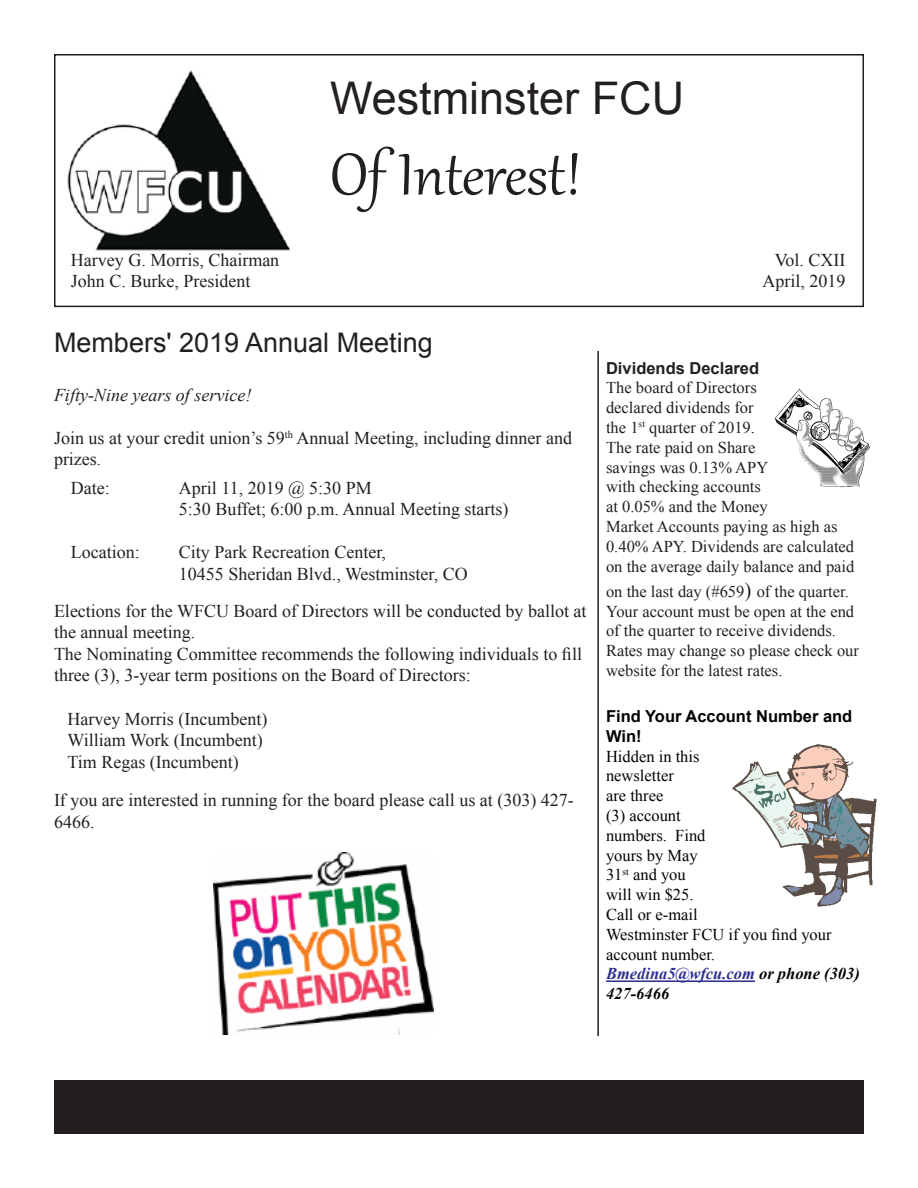
<style>
.page{position:relative;width:918px;height:1188px;background:#fff}
.page>*{position:absolute;margin:0;border:0;box-sizing:border-box;transform-origin:0 0}
.t1{font:72px "Gabriola";color:#231f20}
.t2{font:45px "Arial";color:#231f20}
.heading_1{font:27px "Arial";color:#231f20}
.t3{font:18px/21.6px "Times New Roman";color:#231f20}
.heading_1-2{font:italic 18px "Times New Roman";color:#231f20}
.Subtitle{font:16.5px/19.8px "Times New Roman";color:#231f20}
.Body_Text_2{font:16.5px/19.8px "Times New Roman";color:#020304}
.Body_Text_2-2{font:italic 700 16.5px/19.8px "Times New Roman";color:#020304}
.Body_Text{font:700 16.5px/19.8px "Arial";color:#020304}
.heading_2{font:700 16.5px "Arial";color:#231f20}
.s1{font-size:16.5px}
.s2{font-size:21px}
.s3{color:#2e3092}
</style>
<div class="page">
<img style="left:67px;top:70px;width:224px;height:181px">
<div style="left:54px;top:54px;width:810px;height:253px;border:2px solid #231f20"></div>
<div style="left:55px;top:1081px;width:808px;height:52px;background:#231f20"></div>
<div style="left:54px;top:1080px;width:810px;height:54px;border:2px solid #231f20"></div>
<hr style="left:597px;top:351px;width:2px;height:685px;background:#231f20">
<img style="left:214px;top:852px;width:219px;height:182px">
<img style="left:775px;top:388px;width:95px;height:99px">
<hr style="left:606px;top:980px;width:149px;height:2px;background:#2e3092">
<img style="left:732px;top:744px;width:145px;height:162px">
<p class="t2" style="left:330px;top:68px;width:356px">Westminster FCU</p>
<p class="t3" style="left:71px;top:249px;width:210px">Harvey G. Morris, Chairman</p>
<p class="t3" style="left:71px;top:270px;width:181px">John C. Burke, President</p>
<p class="t1" style="left:330px;top:127px;width:253px">Of Interest!</p>
<p class="heading_1" style="left:54px;top:325px;width:380px">Members' 2019 Annual Meeting</p>
<p class="heading_1-2" style="left:54px;top:382px;width:199px">Fifty-Nine years of service!</p>
<p class="t3" style="left:54px;top:427px;width:520px">Join us at your credit union’s 59<sup>th</sup> Annual Meeting, including dinner and prizes<span class="s1">.</span></p>
<p class="t3" style="left:71px;top:476px;width:40px">Date:</p>
<p class="t3" style="left:179px;top:476px;width:194px">April 11, 2019 @ 5:30 PM</p>
<p class="t3" style="left:179px;top:498px;width:331px">5:30 Buffet; 6:00 p.m. Annual Meeting starts)</p>
<p class="t3" style="left:71px;top:541px;width:70px">Location:</p>
<p class="t3" style="left:179px;top:541px;width:209px">City Park Recreation Center,</p>
<p class="t3" style="left:179px;top:563px;width:290px">10455 Sheridan Blvd., Westminster, CO</p>
<p class="t3" style="left:54px;top:599px;width:534px">Elections for the WFCU Board of Directors will be conducted by ballot at the annual meeting.</p>
<p class="t3" style="left:54px;top:643px;width:530px">The Nominating Committee recommends the following individuals to fill three (3), 3-year term positions on the Board of Directors:</p>
<p class="t3" style="left:68px;top:707px;width:201px">Harvey Morris (Incumbent)</p>
<p class="t3" style="left:68px;top:729px;width:197px">William Work (Incumbent)</p>
<p class="t3" style="left:68px;top:751px;width:173px">Tim Regas (Incumbent)</p>
<p class="t3" style="left:54px;top:789px;width:521px">If you are interested in running for the board please call us at (303) 427-<br>6466.</p>
<p class="t3" style="left:775px;top:249px;width:72px">Vol. CXII</p>
<p class="t3" style="left:762px;top:270px;width:84px">April, 2019</p>
<p class="heading_2" style="left:606px;top:357px;width:155px">Dividends Declared</p>
<p class="Subtitle" style="left:606px;top:378px;width:250px">The board of Directors<br>declared dividends for<br>the 1<sup>st</sup> quarter of 2019.<br>The rate paid on Share<br>savings was 0.13% APY<br>with checking accounts<br>at 0.05% and the Money<br>Market Accounts paying as high as<br>0.40% APY. Dividends are calculated on the average daily balance and paid</p>
<p class="Subtitle" style="left:606px;top:581px;width:254px">on the last day (#659<span class="s2">)</span> of the quarter.<br>Your account must be open at the end of the quarter to receive dividends.<br>Rates may change so please check our website for the latest rates.</p>
<p class="Body_Text" style="left:606px;top:707px;width:248px">Find Your Account Number and<br>Win!</p>
<p class="Body_Text_2" style="left:606px;top:746px;width:227px">Hidden in this<br>newsletter<br>are three<br>(3) account<br>numbers. Find<br>yours by May<br>31<sup>st</sup> and you<br>will win $25.<br>Call or e-mail<br>Westminster FCU if you find your account number.</p>
<p class="Body_Text_2-2" style="left:606px;top:964px;width:255px"><span class="s3">Bmedina5@wfcu.com</span> or phone (303)<br>427-6466</p>
</div>
